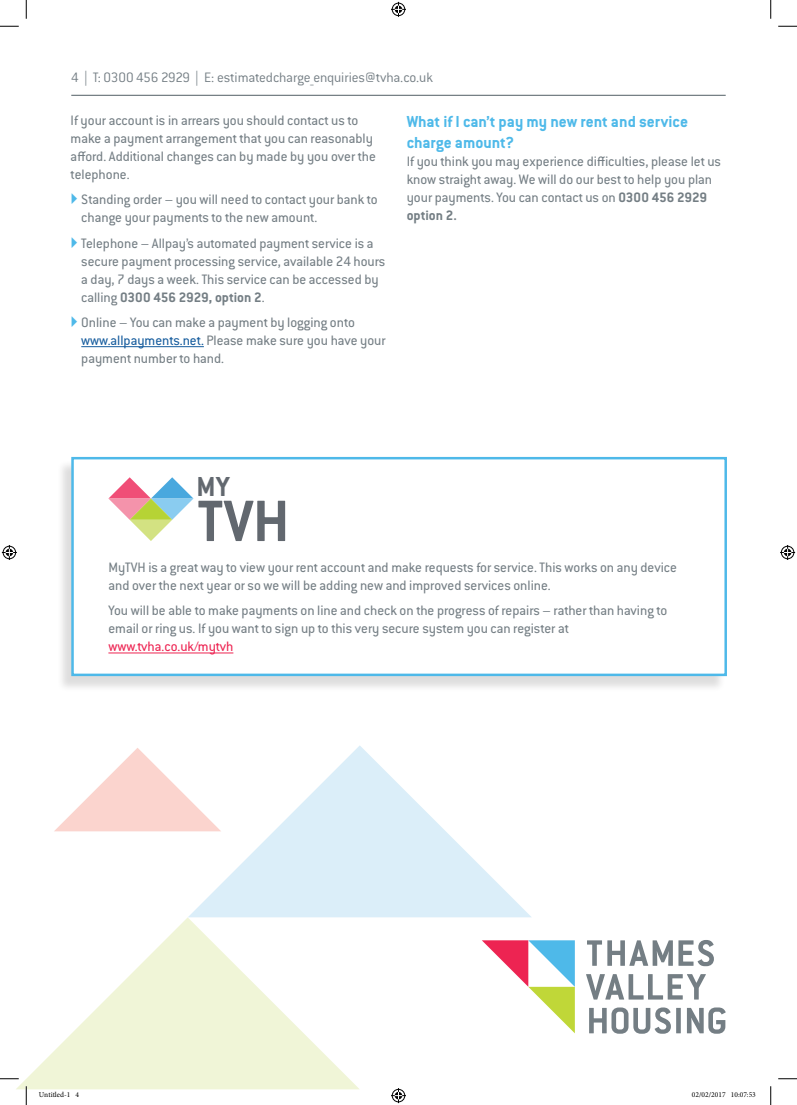
<style>
.page{position:relative;width:797px;height:1105px;background:#fff}
.page>*{position:absolute;margin:0;border:0;box-sizing:border-box;transform-origin:0 0}
.t1{font:700 64px "Conduit ITC Pro";color:#62686f}
.t2{font:700 30.12px "Conduit ITC Pro";color:#62686f}
.t3{font:700 17.5px/21px "Conduit ITC Pro";color:#4eb9e9}
.t4{font:15px/18px "Conduit ITC Pro";color:#747e84}
.t5{font:300 15px "Conduit ITC Pro";letter-spacing:-.015em;color:#747e84}
.t6{font:15px "Conduit ITC Pro";color:#ed2452}
.t7{font:7.5px "Minion Pro";color:#000}
.s1{font-weight:700}
.s2{color:#175d9e}
</style>
<div class="page">
<svg style="left:16px;top:917px;width:344px;height:172px"></svg>
<svg style="left:188px;top:745px;width:343px;height:172px;fill:#dbeef9"></svg>
<svg style="left:54px;top:748px;width:167px;height:83px"></svg>
<hr style="left:71px;top:95px;width:654px;height:1px;background:#747e84">
<hr style="left:81px;top:346px;width:123px;height:1px;background:#175d9e">
<svg style="left:587px;top:940px;width:127px;height:26px"></svg>
<svg style="left:586px;top:974px;width:120px;height:25px"></svg>
<svg style="left:589px;top:1007px;width:82px;height:27px"></svg>
<svg style="left:676px;top:1008px;width:4px;height:25px"></svg>
<svg style="left:687px;top:1007px;width:38px;height:27px"></svg>
<svg style="left:482px;top:940px;width:93px;height:93px"></svg>
<div style="left:57px;top:460px;width:669px;height:232px;background:#231f20;opacity:.15"></div>
<div style="left:71px;top:457px;width:656px;height:219px;background:#fff;border:2px solid #4eb9e9"></div>
<hr style="left:108px;top:653px;width:125px;height:1px;background:#ed2452">
<svg style="left:108px;top:477px;width:85px;height:64px"></svg>
<svg style="left:0;top:25px;width:19px;height:2px"></svg>
<svg style="left:778px;top:25px;width:19px;height:2px"></svg>
<svg style="left:0;top:1078px;width:19px;height:1px"></svg>
<svg style="left:778px;top:1078px;width:19px;height:1px"></svg>
<svg style="left:25px;top:0;width:2px;height:19px"></svg>
<svg style="left:25px;top:1086px;width:2px;height:19px"></svg>
<svg style="left:770px;top:0;width:1px;height:19px"></svg>
<svg style="left:770px;top:1086px;width:1px;height:19px"></svg>
<svg style="left:391px;top:2px;width:15px;height:15px"></svg>
<svg style="left:391px;top:1088px;width:15px;height:15px"></svg>
<svg style="left:2px;top:545px;width:15px;height:15px"></svg>
<svg style="left:780px;top:545px;width:15px;height:15px"></svg>
<p class="t5" style="left:71px;top:69px;width:363px">4 | T: 0300 456 2929 | E: estimatedcharge_enquiries@tvha.co.uk</p>
<p class="t4" style="left:71px;top:112px;width:307px">If your account is in arrears you should contact us to make a payment arrangement that you can reasonably afford. Additional changes can by made by you over the telephone.</p>
<p class="t4" style="left:81px;top:191px;width:298px">Standing order – you will need to contact your bank to change your payments to the new amount.</p>
<p class="t4" style="left:81px;top:234px;width:305px">Telephone – Allpay’s automated payment service is a secure payment processing service, available 24 hours a day, 7 days a week. This service can be accessed by calling <span class="s1">0300 456 2929, option 2</span>.</p>
<p class="t4" style="left:81px;top:313px;width:306px">Online – You can make a payment by logging onto <span class="s2">www.allpayments.net.</span> Please make sure you have your payment number to hand.</p>
<p class="t3" style="left:407px;top:111px;width:283px">What if I can’t pay my new rent and service charge amount?</p>
<p class="t4" style="left:407px;top:153px;width:316px">If you think you may experience difficulties, please let us know straight away. We will do our best to help you plan your payments. You can contact us on <span class="s1">0300 456 2929 option 2.</span></p>
<h2 class="t2" style="left:196px;top:469px;width:35px">MY</h2>
<h1 class="t1" style="left:197px;top:484px;width:93px">TVH</h1>
<p class="t4" style="left:108px;top:558px;width:570px">MyTVH is a great way to view your rent account and make requests for service. This works on any device and over the next year or so we will be adding new and improved services online.</p>
<p class="t4" style="left:108px;top:601px;width:560px">You will be able to make payments on line and check on the progress of repairs – rather than having to email or ring us. If you want to sign up to this very secure system you can register at</p>
<p class="t6" style="left:108px;top:638px;width:126px">www.tvha.co.uk/mytvh</p>
<p class="t7" style="left:39px;top:1090px;width:42px">Untitled-1 4</p>
<p class="t7" style="left:692px;top:1090px;width:65px">02/02/2017 10:07:53</p>
</div>
